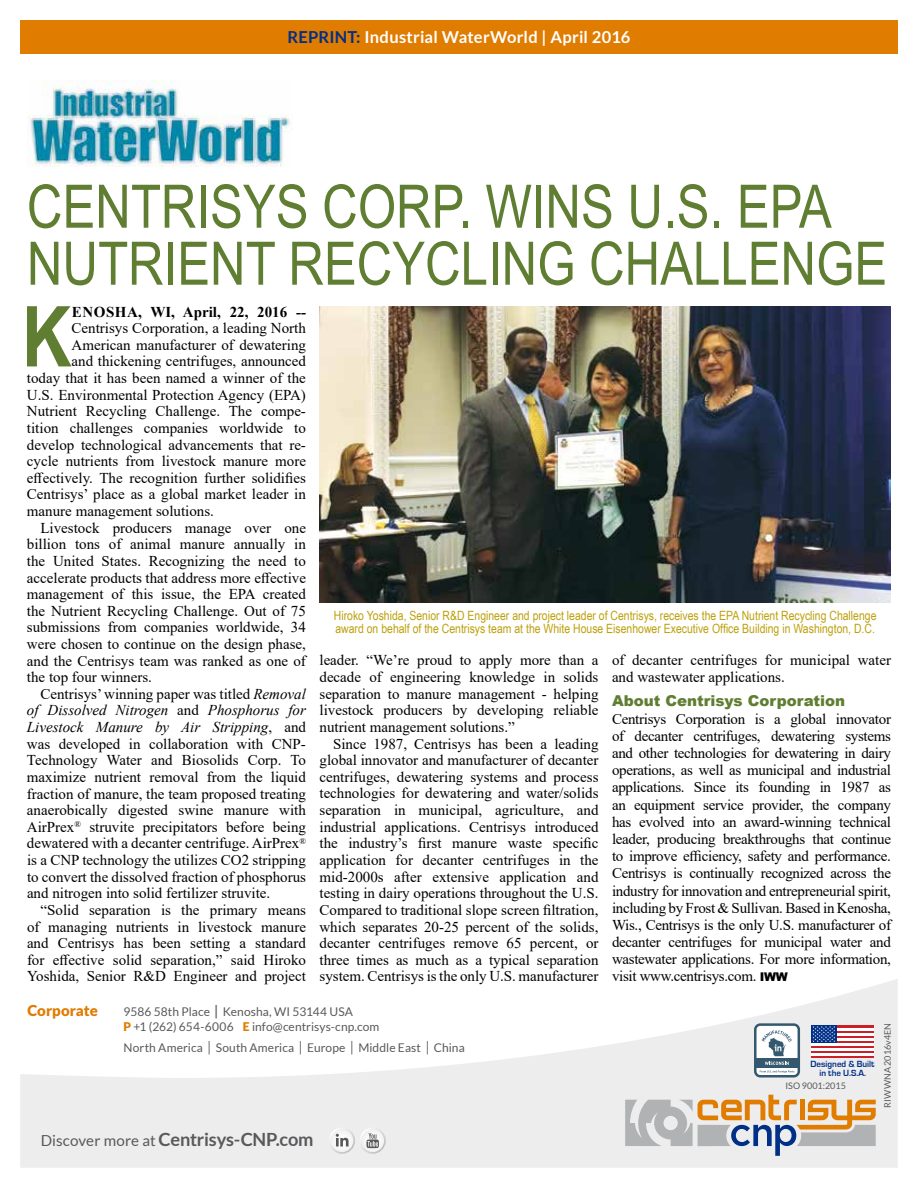
<style>
.page{position:relative;width:918px;height:1188px;background:#fff}
.page>*{position:absolute;margin:0;border:0;box-sizing:border-box;transform-origin:0 0}
.t1{font:700 84.15px "Arial Narrow";color:#5f7e32}
.t2{font:60px/57px "Arial Narrow";color:#5f7e32}
.t3{font:700 18.15px "Lato";letter-spacing:-.01em;color:#58595b}
.t4{font:700 16.5px "Lato";letter-spacing:.015em;color:#fff}
.t5{font:15px/16.6px "Times New Roman";color:#000;text-align:justify}
.t6{font:italic 15px "Times New Roman";color:#000}
.t7{font:700 15px "Times New Roman";color:#000}
.t8{font:900 15px "Arial";color:#5f7e32}
.t9{font:900 15px "Lato";letter-spacing:-.005em;color:#e07c00}
.t10{font:12.75px/13.5px "Arial Narrow";color:#bda00c}
.t11{font:12px/15px "Lato";letter-spacing:.005em;color:#58595b}
.t12{font:700 9.3px/8.6px "Eurostile";color:#002f87;text-align:center}
.t13{font:9px "Lato";letter-spacing:.005em;color:#58595b}
.s1{color:#002f87}
.s2{font-style:italic}
.s3{font-style:normal}
.s4{font-family:"Arial";font-weight:900;font-size:12px}
.s5{font-weight:700;font-size:14.4px}
.s6{font-weight:900;color:#e07c00}
.s7{font-size:14.4px}
.s8{font-weight:400;font-size:15.15px}
</style>
<div class="page">
<svg style="left:20px;top:979px;width:878px;height:189px;fill:#ededee"></svg>
<svg style="left:330px;top:1128px;width:24px;height:25px"></svg>
<div style="left:329px;top:1128px;width:26px;height:26px;border:2px solid #fff;border-radius:50%"></div>
<svg style="left:336px;top:1134px;width:13px;height:12px"></svg>
<svg style="left:360px;top:1128px;width:25px;height:25px"></svg>
<div style="left:360px;top:1128px;width:26px;height:26px;border:2px solid #fff;border-radius:50%"></div>
<svg style="left:366px;top:1133px;width:13px;height:15px"></svg>
<svg style="left:625px;top:1095px;width:251px;height:61px;background:#cfc2b5"></svg>
<hr style="left:811px;top:1025px;width:63px;height:3px;background:#cb2027">
<hr style="left:811px;top:1030px;width:63px;height:3px;background:#cb2027">
<hr style="left:811px;top:1035px;width:63px;height:3px;background:#cb2027">
<hr style="left:811px;top:1040px;width:63px;height:3px;background:#cb2027">
<hr style="left:811px;top:1046px;width:63px;height:2px;background:#cb2027">
<hr style="left:811px;top:1051px;width:63px;height:2px;background:#cb2027">
<hr style="left:811px;top:1056px;width:63px;height:2px;background:#cb2027">
<hr style="left:811px;top:1028px;width:63px;height:2px;background:#fff">
<hr style="left:811px;top:1033px;width:63px;height:2px;background:#fff">
<hr style="left:811px;top:1038px;width:63px;height:2px;background:#fff">
<hr style="left:811px;top:1043px;width:63px;height:3px;background:#fff">
<hr style="left:811px;top:1048px;width:63px;height:3px;background:#fff">
<hr style="left:811px;top:1053px;width:63px;height:3px;background:#fff">
<div style="left:811px;top:1025px;width:25px;height:18px;background:#002f87"></div>
<svg style="left:812px;top:1026px;width:23px;height:16px"></svg>
<div style="left:755px;top:1025px;width:44px;height:51px;background:#fff;border-radius:5px"></div>
<div style="left:754px;top:1023px;width:46px;height:55px;border:3px solid #34596f;border-radius:5px"></div>
<svg style="left:761px;top:1030px;width:31px;height:26px"></svg>
<div style="left:755px;top:1058px;width:44px;height:10px;background:#34596f"></div>
<svg style="left:760px;top:1062px;width:34px;height:11px"></svg>
<div style="left:20px;top:20px;width:878px;height:34px;background:#e07c00"></div>
<img style="left:27px;top:81px;width:263px;height:86px">
<img style="left:320px;top:307px;width:571px;height:295px">
<p class="t4" style="left:287px;top:28px;width:345px"><span class="s1">REPRINT:</span> Industrial WaterWorld | April 2016</p>
<h2 class="t2" style="left:27px;top:176px;width:862px">CENTRISYS CORP. WINS U.S. EPA<br>NUTRIENT RECYCLING CHALLENGE</h2>
<h1 class="t1" style="left:22px;top:273px;width:51px">K</h1>
<p class="t7" style="left:72px;top:301px;width:236px">ENOSHA, WI, April, 22, 2016 --</p>
<p class="t5" style="left:72px;top:320px;width:236px">Centrisys Corporation, a leading North</p>
<p class="t5" style="left:72px;top:336px;width:236px">American manufacturer of dewatering</p>
<p class="t5" style="left:72px;top:353px;width:236px">and thickening centrifuges, announced</p>
<p class="t5" style="left:27px;top:369px;width:280px">today that it has been named a winner of the</p>
<p class="t5" style="left:27px;top:386px;width:280px">U.S. Environmental Protection Agency (EPA)</p>
<p class="t5" style="left:27px;top:402px;width:280px">Nutrient Recycling Challenge. The compe-</p>
<p class="t5" style="left:27px;top:419px;width:281px">tition challenges companies worldwide to</p>
<p class="t5" style="left:27px;top:436px;width:281px">develop technological advancements that re-</p>
<p class="t5" style="left:27px;top:452px;width:281px">cycle nutrients from livestock manure more</p>
<p class="t5" style="left:27px;top:469px;width:281px">effectively. The recognition further solidifies</p>
<p class="t5" style="left:27px;top:486px;width:281px">Centrisys’ place as a global market leader in</p>
<p class="t5" style="left:27px;top:502px;width:189px">manure management solutions.</p>
<p class="t5" style="left:40px;top:519px;width:267px">Livestock producers manage over one</p>
<p class="t5" style="left:27px;top:535px;width:280px">billion tons of animal manure annually in</p>
<p class="t5" style="left:27px;top:552px;width:281px">the United States. Recognizing the need to</p>
<p class="t5" style="left:27px;top:569px;width:281px">accelerate products that address more effective</p>
<p class="t5" style="left:27px;top:585px;width:281px">management of this issue, the EPA created</p>
<p class="t5" style="left:27px;top:602px;width:281px">the Nutrient Recycling Challenge. Out of 75</p>
<p class="t5" style="left:27px;top:619px;width:281px">submissions from companies worldwide, 34</p>
<p class="t5" style="left:27px;top:635px;width:281px">were chosen to continue on the design phase,</p>
<p class="t5" style="left:27px;top:652px;width:280px">and the Centrisys team was ranked as one of</p>
<p class="t5" style="left:27px;top:668px;width:126px">the top four winners.</p>
<p class="t5" style="left:40px;top:685px;width:267px">Centrisys’ winning paper was titled <span class="s2">Removal</span></p>
<p class="t6" style="left:27px;top:700px;width:280px">of Dissolved Nitrogen <span class="s3">and</span> Phosphorus for</p>
<p class="t6" style="left:27px;top:717px;width:281px">Livestock Manure by Air Stripping<span class="s3">, and</span></p>
<p class="t5" style="left:27px;top:735px;width:280px">was developed in collaboration with CNP-</p>
<p class="t5" style="left:27px;top:752px;width:281px">Technology Water and Biosolids Corp. To</p>
<p class="t5" style="left:27px;top:768px;width:281px">maximize nutrient removal from the liquid</p>
<p class="t5" style="left:27px;top:785px;width:281px">fraction of manure, the team proposed treating</p>
<p class="t5" style="left:27px;top:801px;width:281px">anaerobically digested swine manure with</p>
<p class="t5" style="left:27px;top:818px;width:281px">AirPrex<sup>®</sup> struvite precipitators before being</p>
<p class="t5" style="left:27px;top:835px;width:281px">dewatered with a decanter centrifuge. AirPrex<sup>®</sup></p>
<p class="t5" style="left:27px;top:851px;width:280px">is a CNP technology the utilizes CO2 stripping</p>
<p class="t5" style="left:27px;top:868px;width:281px">to convert the dissolved fraction of phosphorus</p>
<p class="t5" style="left:27px;top:885px;width:245px">and nitrogen into solid fertilizer struvite.</p>
<p class="t5" style="left:40px;top:901px;width:267px">“Solid separation is the primary means</p>
<p class="t5" style="left:27px;top:918px;width:281px">of managing nutrients in livestock manure</p>
<p class="t5" style="left:27px;top:934px;width:281px">and Centrisys has been setting a standard</p>
<p class="t5" style="left:27px;top:951px;width:280px">for effective solid separation,” said Hiroko</p>
<p class="t5" style="left:27px;top:968px;width:281px">Yoshida, Senior R&amp;D Engineer and project</p>
<p class="t10" style="left:334px;top:608px;width:544px">Hiroko Yoshida, Senior R&amp;D Engineer and project leader of Centrisys, receives the EPA Nutrient Recycling Challenge award on behalf of the Centrisys team at the White House Eisenhower Executive Office Building in Washington, D.C.</p>
<p class="t5" style="left:320px;top:652px;width:281px">leader. “We’re proud to apply more than a decade of engineering knowledge in solids separation to manure management - helping livestock producers by developing reliable nutrient management solutions.”</p>
<p class="t5" style="left:320px;top:735px;width:281px;text-indent:14px">Since 1987, Centrisys has been a leading global innovator and manufacturer of decanter centrifuges, dewatering systems and process technologies for dewatering and water/solids separation in municipal, agriculture, and industrial applications. Centrisys introduced the industry’s first manure waste specific application for decanter centrifuges in the mid-2000s after extensive application and testing in dairy operations throughout the U.S.<br>Compared to traditional slope screen filtration, which separates 20-25 percent of the solids, decanter centrifuges remove 65 percent, or three times as much as a typical separation system. Centrisys is the only U.S. manufacturer</p>
<p class="t5" style="left:612px;top:651px;width:281px;line-height:17.2px">of decanter centrifuges for municipal water and wastewater applications.</p>
<p class="t8" style="left:612px;top:690px;width:235px">About Centrisys Corporation</p>
<p class="t5" style="left:612px;top:710px;width:281px;line-height:17.2px">Centrisys Corporation is a global innovator of decanter centrifuges, dewatering systems and other technologies for dewatering in dairy operations, as well as municipal and industrial applications. Since its founding in 1987 as an equipment service provider, the company has evolved into an award-winning technical leader, producing breakthroughs that continue to improve efficiency, safety and performance.<br>Centrisys is continually recognized across the industry for innovation and entrepreneurial spirit, including by Frost &amp; Sullivan. Based in Kenosha, Wis., Centrisys is the only U.S. manufacturer of decanter centrifuges for municipal water and wastewater applications. For more information, visit www.centrisys.com. <span class="s4">IWW</span></p>
<p class="t9" style="left:27px;top:1001px;width:72px">Corporate</p>
<p class="t11" style="left:123px;top:1004px;width:258px">9586 58th Place <span class="s5">|</span> Kenosha, WI 53144 USA<br><span class="s6">P</span> +1 (262) 654-6006 <span class="s6">E</span> info@centrisys-cnp.com</p>
<p class="t11" style="left:123px;top:1040px;width:343px">North America <span class="s7">|</span> South America <span class="s7">|</span> Europe <span class="s7">|</span> Middle East <span class="s7">|</span> China</p>
<p class="t3" style="left:41px;top:1129px;width:274px"><span class="s8">Discover more at</span> Centrisys-CNP.com</p>
<p class="t12" style="left:811px;top:1060px;width:65px">Designed &amp; Built in the U.S.A.</p>
<p class="t13" style="left:785px;top:1081px;width:62px">ISO 9001:2015</p>
<p class="t13" style="left:883px;top:1108px;width:86px;rotate:-90deg">RIWWNA2016v4EN</p>
</div>
